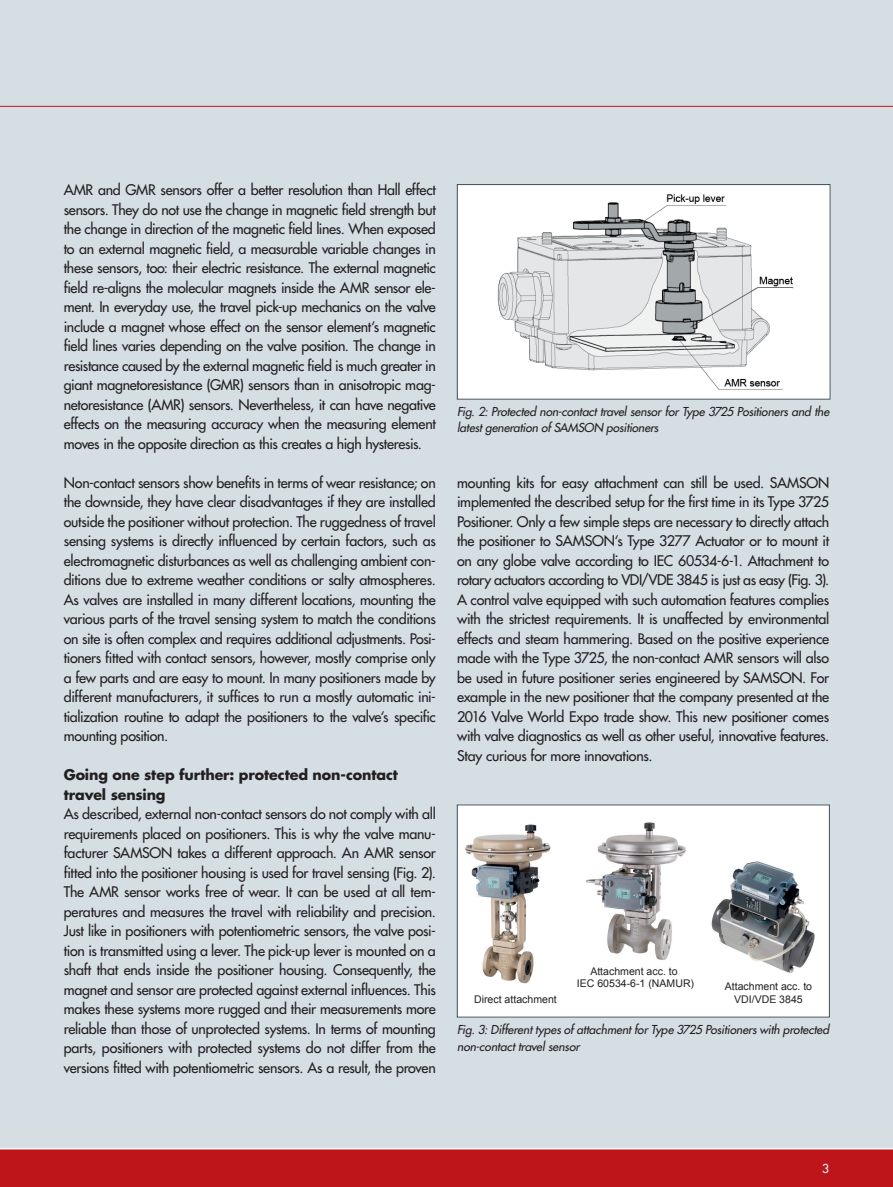
<style>
.page{position:relative;width:893px;height:1187px;background:#fff}
.page>*{position:absolute;margin:0;border:0;box-sizing:border-box;transform-origin:0 0}
.t1{font:14.25px/19.5px "Futura";letter-spacing:-.02em;color:#231f20;text-align:justify}
.t2{font:700 14.25px/19.5px "Futura";letter-spacing:-.01em;color:#231f20}
.t3{font:italic 12px/16.5px "Futura";letter-spacing:-.01em;color:#231f20}
.t4{font:12px "Futura";color:#fff}
.t5{font:10.5px/12.6px "Arial";color:#231f20;text-align:center}
</style>
<div class="page">
<div style="left:0;top:0;width:893px;height:1186px;background:#d5dee3"></div>
<hr style="left:0;top:106px;width:893px;height:1px;background:#be151b">
<div style="left:0;top:1148px;width:893px;height:38px;background:#be151b"></div>
<hr style="left:0;top:1147px;width:893px;height:2px;background:#fff">
<img style="left:459px;top:186px;width:369px;height:211px">
<div style="left:457px;top:184px;width:373px;height:215px;border:1px solid #3d4f59"></div>
<img style="left:459px;top:806px;width:369px;height:155px">
<div style="left:457px;top:804px;width:373px;height:213px;border:1px solid #3d4f59"></div>
<div style="left:456px;top:961px;width:373px;height:55px;background:#fff"></div>
<p class="t1" style="left:64px;top:180px;width:374px">AMR and GMR sensors offer a better resolution than Hall effect sensors. They do not use the change in magnetic field strength but the change in direction of the magnetic field lines. When exposed to an external magnetic field, a measurable variable changes in these sensors, too: their electric resistance. The external magnetic field re-aligns the molecular magnets inside the AMR sensor ele&shy;ment. In everyday use, the travel pick-up mechanics on the valve include a magnet whose effect on the sensor element‘s magnetic field lines varies depending on the valve position. The change in resistance caused by the external magnetic field is much greater in giant magnetoresistance (GMR) sensors than in anisotropic mag&shy;netoresistance (AMR) sensors. Nevertheless, it can have negative effects on the measuring accuracy when the measuring element moves in the opposite direction as this creates a high hysteresis.</p>
<p class="t1" style="left:64px;top:472px;width:374px">Non-contact sensors show benefits in terms of wear resistance; on the downside, they have clear disadvantages if they are installed outside the positioner without protection. The ruggedness of travel sensing systems is directly influenced by certain factors, such as electromagnetic disturbances as well as challenging ambient con&shy;ditions due to extreme weather conditions or salty atmospheres.<br>As valves are installed in many different locations, mounting the various parts of the travel sensing system to match the conditions on site is often complex and requires additional adjustments. Posi&shy;tioners fitted with contact sensors, however, mostly comprise only a few parts and are easy to mount. In many positioners made by different manufacturers, it suffices to run a mostly automatic ini&shy;tialization routine to adapt the positioners to the valve‘s specific mounting position.</p>
<p class="t2" style="left:64px;top:764px;width:336px">Going one step further: protected non-contact travel sensing</p>
<p class="t1" style="left:64px;top:804px;width:374px">As described, external non-contact sensors do not comply with all requirements placed on positioners. This is why the valve manu&shy;facturer SAMSON takes a different approach. An AMR sensor fitted into the positioner housing is used for travel sensing (Fig. 2).<br>The AMR sensor works free of wear. It can be used at all tem&shy;peratures and measures the travel with reliability and precision.<br>Just like in positioners with potentiometric sensors, the valve posi&shy;tion is transmitted using a lever. The pick-up lever is mounted on a shaft that ends inside the positioner housing. Consequently, the magnet and sensor are protected against external influences. This makes these systems more rugged and their measurements more reliable than those of unprotected systems. In terms of mounting parts, positioners with protected systems do not differ from the versions fitted with potentiometric sensors. As a result, the proven</p>
<p class="t3" style="left:457px;top:403px;width:374px">Fig. 2: Protected non-contact travel sensor for Type 3725 Positioners and the latest generation of SAMSON positioners</p>
<p class="t1" style="left:457px;top:472px;width:374px">mounting kits for easy attachment can still be used. SAMSON implemented the described setup for the first time in its Type 3725<br>Positioner. Only a few simple steps are necessary to directly attach the positioner to SAMSON‘s Type 3277 Actuator or to mount it on any globe valve according to IEC 60534-6-1. Attachment to rotary actuators according to VDI/VDE 3845 is just as easy (Fig. 3).<br>A control valve equipped with such automation features complies with the strictest requirements. It is unaffected by environmental effects and steam hammering. Based on the positive experience made with the Type 3725, the non-contact AMR sensors will also be used in future positioner series engineered by SAMSON. For example in the new positioner that the company presented at the 2016 Valve World Expo trade show. This new positioner comes with valve diagnostics as well as other useful, innovative features.<br>Stay curious for more innovations.</p>
<p class="t5" style="left:474px;top:992px;width:84px">Direct attachment</p>
<p class="t5" style="left:577px;top:964px;width:119px">Attachment acc. to<br>IEC 60534-6-1 (NAMUR)</p>
<p class="t5" style="left:725px;top:980px;width:89px">Attachment acc. to<br>VDI/VDE 3845</p>
<p class="t3" style="left:457px;top:1021px;width:374px">Fig. 3: Different types of attachment for Type 3725 Positioners with protected non-contact travel sensor</p>
<p class="t4" style="left:822px;top:1160px;width:8px">3</p>
</div>
